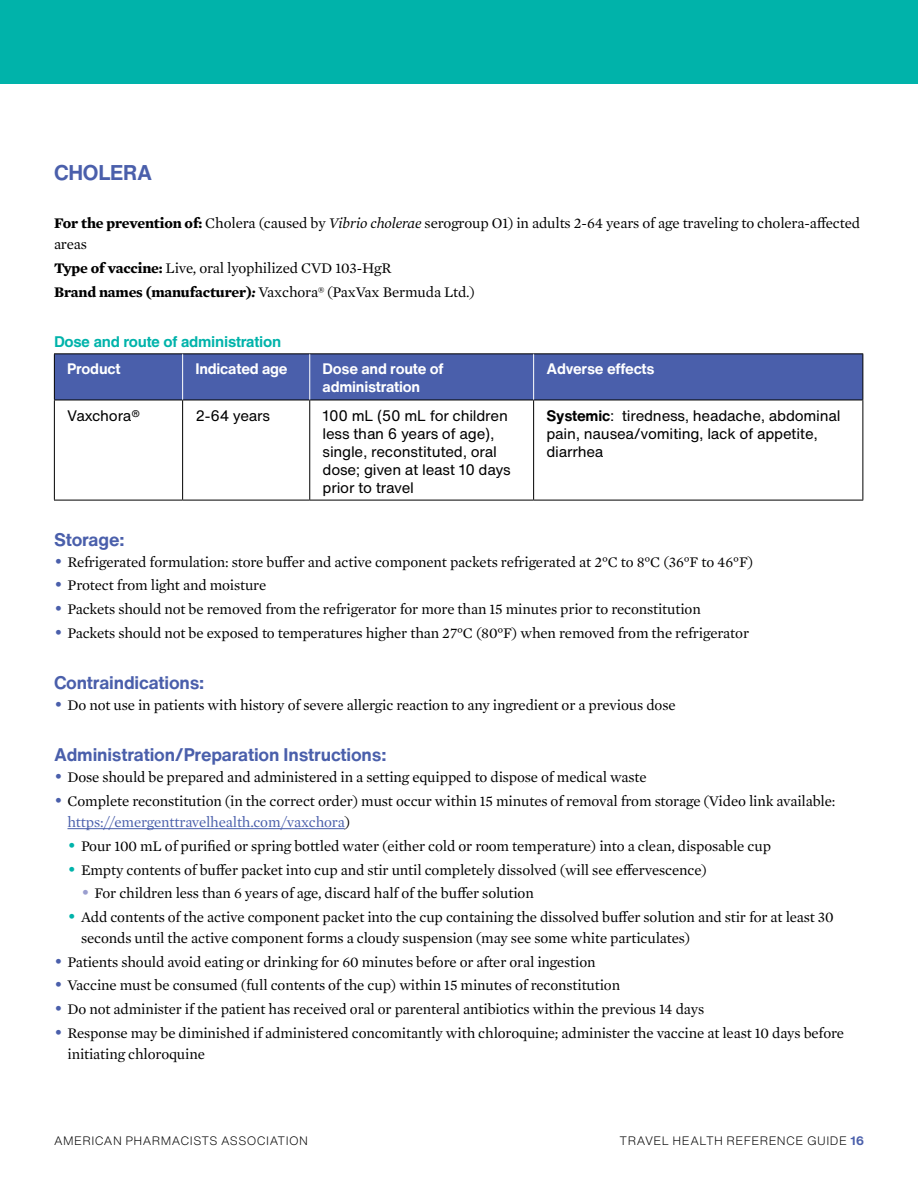
<style>
.page{position:relative;width:918px;height:1188px;background:#fff}
.page>*{position:absolute;margin:0;border:0;box-sizing:border-box;transform-origin:0 0}
.t1{font:700 21px "Helvetica Now Text";letter-spacing:-.01em;color:#4a5fab}
.t2{font:700 18px "Helvetica Now Text";letter-spacing:-.01em;color:#4a5fab}
.t3{font:15px/21px "Mercury Text G1";letter-spacing:-.01em;color:#000}
.t4{font:15px/18px "Helvetica Now Text";letter-spacing:-.015em;color:#000}
.t5{font:700 15px/18px "Helvetica Now Text";letter-spacing:-.015em;color:#fff}
.t6{font:700 15px "Helvetica LT Std";letter-spacing:-.015em;color:#00b3aa}
.t7{font:300 12px "Helvetica Now Text";letter-spacing:.035em;color:#000}
.s1{font-weight:700}
.s2{font-style:italic}
.s3{font-weight:700;font-style:italic}
.s4{font-size:18px;color:#4a5fab}
.s5{color:#4a5fab}
.s6{font-size:18px;color:#00b3aa}
.s7{font-size:18px;color:#9a9ecf}
.s8{font-weight:700;color:#4a5fab}
</style>
<div class="page">
<div style="left:0;top:0;width:918px;height:83px;background:#00b3aa"></div>
<hr style="left:68px;top:828px;width:277px;height:1px;background:#4a5fab">
<div style="left:55px;top:354px;width:807px;height:46px;background:#4a5fab"></div>
<hr style="left:54px;top:353px;width:129px;height:1px;background:#000">
<hr style="left:54px;top:354px;width:1px;height:46px;background:#000">
<hr style="left:183px;top:353px;width:127px;height:1px;background:#000">
<hr style="left:310px;top:353px;width:224px;height:1px;background:#000">
<hr style="left:534px;top:353px;width:329px;height:1px;background:#000">
<hr style="left:862px;top:354px;width:1px;height:46px;background:#000">
<hr style="left:54px;top:400px;width:129px;height:1px;background:#000">
<hr style="left:54px;top:400px;width:1px;height:100px;background:#000">
<hr style="left:183px;top:400px;width:127px;height:1px;background:#000">
<hr style="left:182px;top:400px;width:1px;height:100px;background:#000">
<hr style="left:310px;top:400px;width:224px;height:1px;background:#000">
<hr style="left:309px;top:400px;width:1px;height:100px;background:#000">
<hr style="left:534px;top:400px;width:329px;height:1px;background:#000">
<hr style="left:533px;top:400px;width:1px;height:100px;background:#000">
<hr style="left:862px;top:400px;width:1px;height:100px;background:#000">
<hr style="left:54px;top:500px;width:129px;height:1px;background:#000">
<hr style="left:183px;top:500px;width:127px;height:1px;background:#000">
<hr style="left:310px;top:500px;width:224px;height:1px;background:#000">
<hr style="left:534px;top:500px;width:329px;height:1px;background:#000">
<hr style="left:182px;top:354px;width:1px;height:46px;background:#fff">
<hr style="left:309px;top:354px;width:1px;height:46px;background:#fff">
<hr style="left:533px;top:354px;width:1px;height:46px;background:#fff">
<h1 class="t1" style="left:54px;top:157px;width:100px">CHOLERA</h1>
<p class="t3" style="left:54px;top:212px;width:808px"><span class="s1">For the prevention of:</span> Cholera (caused by <span class="s2">Vibrio cholerae</span> serogroup O1) in adults 2-64 years of age traveling to cholera-affected areas</p>
<p class="t3" style="left:54px;top:255px;width:422px;line-height:23.7px"><span class="s1">Type of vaccine:</span> Live, oral lyophilized CVD 103-HgR<br><span class="s1">Brand names (manufacturer)</span><span class="s3">:</span> Vaxchora® (PaxVax Bermuda Ltd.)</p>
<p class="t6" style="left:54px;top:333px;width:229px">Dose and route of administration</p>
<p class="t5" style="left:67px;top:360px;width:55px">Product</p>
<p class="t5" style="left:196px;top:360px;width:94px">Indicated age</p>
<p class="t5" style="left:323px;top:360px;width:122px">Dose and route of administration</p>
<p class="t5" style="left:547px;top:360px;width:110px">Adverse effects</p>
<p class="t4" style="left:67px;top:406px;width:75px">Vaxchora®</p>
<p class="t4" style="left:196px;top:406px;width:76px">2-64 years</p>
<p class="t4" style="left:323px;top:406px;width:190px">100 mL (50 mL for children less than 6 years of age), single, reconstituted, oral dose; given at least 10 days prior to travel</p>
<p class="t4" style="left:547px;top:406px;width:296px"><span class="s1">Systemic</span>: tiredness, headache, abdominal pain, nausea/vomiting, lack of appetite, diarrhea</p>
<p class="t2" style="left:54px;top:526px;width:72px">Storage:</p>
<p class="t3" style="left:54px;top:551px;width:701px"><span class="s4">•</span> Refrigerated formulation: store buffer and active component packets refrigerated at 2°C to 8°C (36°F to 46°F)</p>
<p class="t3" style="left:54px;top:574px;width:214px"><span class="s4">•</span> Protect from light and moisture</p>
<p class="t3" style="left:54px;top:598px;width:648px"><span class="s4">•</span> Packets should not be removed from the refrigerator for more than 15 minutes prior to reconstitution</p>
<p class="t3" style="left:54px;top:622px;width:697px"><span class="s4">•</span> Packets should not be exposed to temperatures higher than 27°C (80°F) when removed from the refrigerator</p>
<p class="t2" style="left:54px;top:669px;width:152px">Contraindications:</p>
<p class="t3" style="left:54px;top:694px;width:623px"><span class="s4">•</span> Do not use in patients with history of severe allergic reaction to any ingredient or a previous dose</p>
<p class="t2" style="left:54px;top:742px;width:334px">Administration/Preparation Instructions:</p>
<p class="t3" style="left:54px;top:766px;width:594px"><span class="s4">•</span> Dose should be prepared and administered in a setting equipped to dispose of medical waste</p>
<p class="t3" style="left:68px;top:790px;width:769px;text-indent:-14px"><span class="s4">•</span> Complete reconstitution (in the correct order) must occur within 15 minutes of removal from storage (Video link available: <span class="s5">https://emergenttravelhealth.com/vaxchora</span>)</p>
<p class="t3" style="left:68px;top:835px;width:705px"><span class="s6">•</span> Pour 100 mL of purified or spring bottled water (either cold or room temperature) into a clean, disposable cup</p>
<p class="t3" style="left:68px;top:858px;width:641px"><span class="s6">•</span> Empty contents of buffer packet into cup and stir until completely dissolved (will see effervescence)</p>
<p class="t3" style="left:81px;top:882px;width:454px"><span class="s7">•</span> For children less than 6 years of age, discard half of the buffer solution</p>
<p class="t3" style="left:81px;top:906px;width:754px;text-indent:-14px"><span class="s6">•</span> Add contents of the active component packet into the cup containing the dissolved buffer solution and stir for at least 30 seconds until the active component forms a cloudy suspension (may see some white particulates)</p>
<p class="t3" style="left:54px;top:950px;width:543px"><span class="s4">•</span> Patients should avoid eating or drinking for 60 minutes before or after oral ingestion</p>
<p class="t3" style="left:54px;top:974px;width:568px"><span class="s4">•</span> Vaccine must be consumed (full contents of the cup) within 15 minutes of reconstitution</p>
<p class="t3" style="left:54px;top:998px;width:652px"><span class="s4">•</span> Do not administer if the patient has received oral or parenteral antibiotics within the previous 14 days</p>
<p class="t3" style="left:68px;top:1022px;width:778px;text-indent:-14px"><span class="s4">•</span> Response may be diminished if administered concomitantly with chloroquine; administer the vaccine at least 10 days before initiating chloroquine</p>
<p class="t7" style="left:54px;top:1131px;width:256px">AMERICAN PHARMACISTS ASSOCIATION</p>
<p class="t7" style="left:620px;top:1131px;width:246px">TRAVEL HEALTH REFERENCE GUIDE <span class="s8">16</span></p>
</div>
